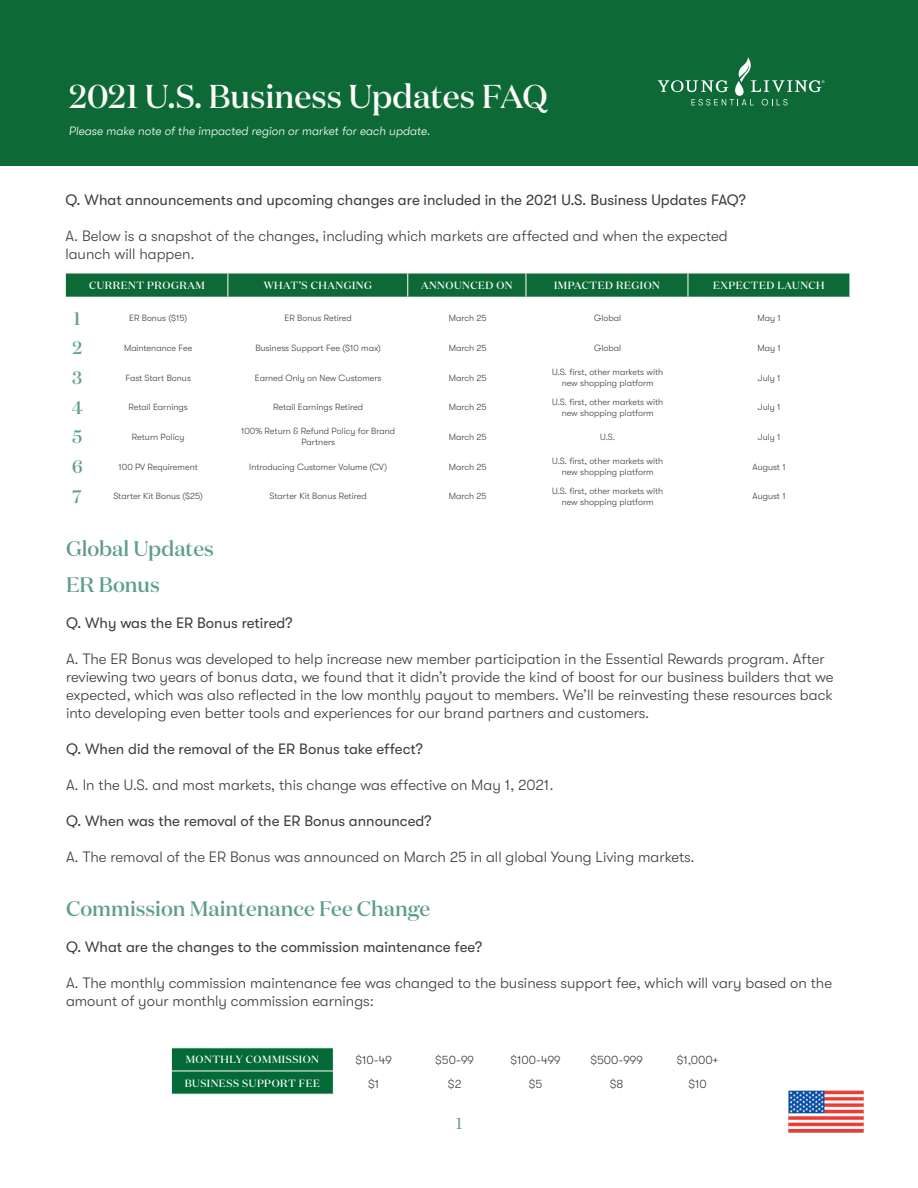
<style>
.page{position:relative;width:918px;height:1188px;background:#fff}
.page>*{position:absolute;margin:0;border:0;box-sizing:border-box;transform-origin:0 0}
.t1{font:500 33px "Domaine Display";color:#fcfbf9}
.t2{font:500 21px "Domaine Display";color:#5d9d8a}
.t3{font:500 18px "Domaine Display";color:#5d9d8a}
.t4{font:18px "Minion Pro";color:#5d9d8a}
.t5{font:300 15px/18px "GT Walsheim Pro";color:#3e3e3f}
.t6{font:15px "GT Walsheim Pro";color:#3e3e3f}
.t7{font:italic 300 12px "GT Walsheim";color:#fbfdfc}
.t8{font:300 12px "GT Walsheim";color:#414042}
.How_To_Use_Essential{font:500 10.5px "Domaine Display";letter-spacing:.05em;color:#fff}
.t9{font:300 9px/10.8px "GT Walsheim";color:#414042;text-align:center}
</style>
<div class="page">
<div style="left:0;top:0;width:918px;height:165px;background:#0d6a37"></div>
<div style="left:66px;top:274px;width:784px;height:23px;background:#0d6a37"></div>
<svg style="left:171px;top:1048px;width:163px;height:46px;background:#0d7040"></svg>
<img style="left:788px;top:1090px;width:76px;height:43px">
<svg style="left:658px;top:57px;width:166px;height:49px"></svg>
<p class="t1" style="left:69px;top:75px;width:480px">2021 U.S. Business Updates FAQ</p>
<p class="t7" style="left:69px;top:124px;width:363px">Please make note of the impacted region or market for each update.</p>
<p class="t6" style="left:65px;top:191px;width:682px">Q. What announcements and upcoming changes are included in the 2021 U.S. Business Updates FAQ?</p>
<p class="t5" style="left:65px;top:227px;width:664px">A. Below is a snapshot of the changes, including which markets are affected and when the expected launch will happen.</p>
<p class="How_To_Use_Essential" style="left:89px;top:279px;width:117px">CURRENT PROGRAM</p>
<p class="How_To_Use_Essential" style="left:264px;top:279px;width:110px">WHAT’S CHANGING</p>
<p class="How_To_Use_Essential" style="left:421px;top:279px;width:93px">ANNOUNCED ON</p>
<p class="How_To_Use_Essential" style="left:554px;top:279px;width:107px">IMPACTED REGION</p>
<p class="How_To_Use_Essential" style="left:713px;top:279px;width:113px">EXPECTED LAUNCH</p>
<p class="t9" style="left:129px;top:313px;width:60px">ER Bonus ($15)</p>
<p class="t9" style="left:285px;top:313px;width:69px">ER Bonus Retired</p>
<p class="t9" style="left:449px;top:313px;width:39px">March 25</p>
<p class="t9" style="left:594px;top:313px;width:29px">Global</p>
<p class="t9" style="left:757px;top:313px;width:25px">May 1</p>
<p class="t9" style="left:124px;top:342px;width:70px">Maintenance Fee</p>
<p class="t9" style="left:255px;top:342px;width:127px">Business Support Fee ($10 max)</p>
<p class="t9" style="left:449px;top:342px;width:39px">March 25</p>
<p class="t9" style="left:594px;top:342px;width:29px">Global</p>
<p class="t9" style="left:757px;top:342px;width:25px">May 1</p>
<p class="t9" style="left:125px;top:372px;width:67px">Fast Start Bonus</p>
<p class="t9" style="left:255px;top:372px;width:128px">Earned Only on New Customers</p>
<p class="t9" style="left:449px;top:372px;width:39px">March 25</p>
<p class="t9" style="left:552px;top:367px;width:113px">U.S. first, other markets with new shopping platform</p>
<p class="t9" style="left:758px;top:372px;width:24px">July 1</p>
<p class="t9" style="left:129px;top:402px;width:61px">Retail Earnings</p>
<p class="t9" style="left:273px;top:402px;width:91px">Retail Earnings Retired</p>
<p class="t9" style="left:449px;top:402px;width:39px">March 25</p>
<p class="t9" style="left:552px;top:396px;width:113px">U.S. first, other markets with new shopping platform</p>
<p class="t9" style="left:758px;top:402px;width:24px">July 1</p>
<p class="t9" style="left:132px;top:431px;width:54px">Return Policy</p>
<p class="t9" style="left:241px;top:426px;width:155px">100% Return &amp; Refund Policy for Brand<br>Partners</p>
<p class="t9" style="left:449px;top:431px;width:39px">March 25</p>
<p class="t9" style="left:600px;top:431px;width:17px">U.S.</p>
<p class="t9" style="left:758px;top:431px;width:24px">July 1</p>
<p class="t9" style="left:119px;top:461px;width:81px">100 PV Requirement</p>
<p class="t9" style="left:249px;top:461px;width:139px">Introducing Customer Volume (CV)</p>
<p class="t9" style="left:449px;top:461px;width:39px">March 25</p>
<p class="t9" style="left:552px;top:456px;width:113px">U.S. first, other markets with new shopping platform</p>
<p class="t9" style="left:753px;top:461px;width:35px">August 1</p>
<p class="t9" style="left:113px;top:491px;width:91px">Starter Kit Bonus ($25)</p>
<p class="t9" style="left:270px;top:491px;width:99px">Starter Kit Bonus Retired</p>
<p class="t9" style="left:449px;top:491px;width:39px">March 25</p>
<p class="t9" style="left:552px;top:485px;width:113px">U.S. first, other markets with new shopping platform</p>
<p class="t9" style="left:753px;top:491px;width:35px">August 1</p>
<p class="t3" style="left:74px;top:307px;width:8px">1</p>
<p class="t3" style="left:72px;top:337px;width:11px">2</p>
<p class="t3" style="left:72px;top:366px;width:11px">3</p>
<p class="t3" style="left:72px;top:396px;width:12px">4</p>
<p class="t3" style="left:72px;top:426px;width:11px">5</p>
<p class="t3" style="left:72px;top:455px;width:12px">6</p>
<p class="t3" style="left:73px;top:485px;width:11px">7</p>
<p class="t2" style="left:66px;top:535px;width:149px">Global Updates</p>
<p class="t2" style="left:66px;top:571px;width:95px">ER Bonus</p>
<p class="t6" style="left:66px;top:614px;width:228px">Q. Why was the ER Bonus retired?</p>
<p class="t5" style="left:66px;top:650px;width:769px">A. The ER Bonus was developed to help increase new member participation in the Essential Rewards program. After reviewing two years of bonus data, we found that it didn’t provide the kind of boost for our business builders that we expected, which was also reflected in the low monthly payout to members. We’ll be reinvesting these resources back into developing even better tools and experiences for our brand partners and customers.</p>
<p class="t6" style="left:66px;top:740px;width:358px">Q. When did the removal of the ER Bonus take effect?</p>
<p class="t5" style="left:66px;top:776px;width:489px">A. In the U.S. and most markets, this change was effective on May 1, 2021.</p>
<p class="t6" style="left:66px;top:812px;width:367px">Q. When was the removal of the ER Bonus announced?</p>
<p class="t5" style="left:66px;top:848px;width:630px">A. The removal of the ER Bonus was announced on March 25 in all global Young Living markets.</p>
<p class="t2" style="left:66px;top:895px;width:366px">Commission Maintenance Fee Change</p>
<p class="t6" style="left:66px;top:938px;width:418px">Q. What are the changes to the commission maintenance fee?</p>
<p class="t5" style="left:66px;top:974px;width:768px">A. The monthly commission maintenance fee was changed to the business support fee, which will vary based on the amount of your monthly commission earnings:</p>
<p class="How_To_Use_Essential" style="left:186px;top:1053px;width:135px">MONTHLY COMMISSION</p>
<p class="How_To_Use_Essential" style="left:185px;top:1076px;width:137px">BUSINESS SUPPORT FEE</p>
<p class="t8" style="left:355px;top:1053px;width:38px">$10-49</p>
<p class="t8" style="left:435px;top:1053px;width:40px">$50-99</p>
<p class="t8" style="left:511px;top:1053px;width:52px">$100-499</p>
<p class="t8" style="left:590px;top:1053px;width:54px">$500-999</p>
<p class="t8" style="left:677px;top:1053px;width:43px">$1,000+</p>
<p class="t8" style="left:368px;top:1078px;width:13px">$1</p>
<p class="t8" style="left:448px;top:1078px;width:15px">$2</p>
<p class="t8" style="left:529px;top:1078px;width:15px">$5</p>
<p class="t8" style="left:610px;top:1078px;width:15px">$8</p>
<p class="t8" style="left:689px;top:1078px;width:20px">$10</p>
<p class="t4" style="left:455px;top:1111px;width:10px">1</p>
</div>
